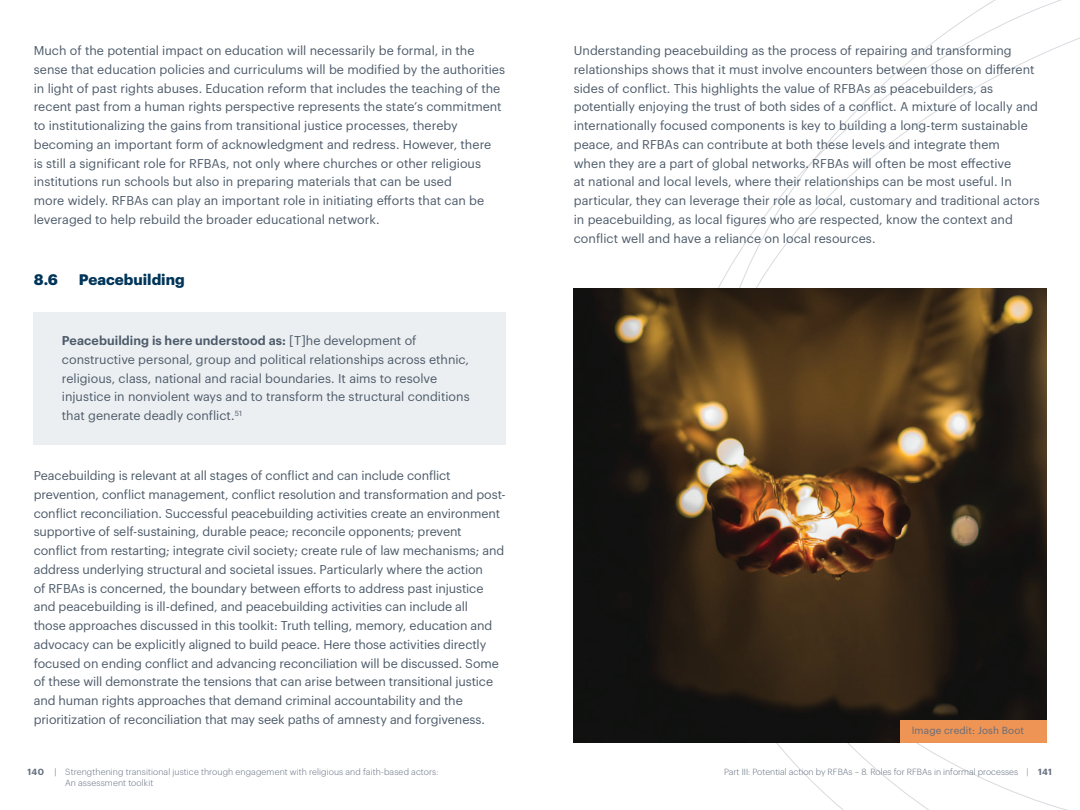
<style>
.page{position:relative;width:1080px;height:810px;background:#fff}
.page>*{position:absolute;margin:0;border:0;box-sizing:border-box;transform-origin:0 0}
.t1{font:700 15px "Graphik";color:#003559}
.t2{font:12.5px/18.8px "Graphik";letter-spacing:-.005em;color:#4d5b6a}
.t3{font:10px "Graphik";letter-spacing:.01em;color:#616b7d}
.t4{font:300 8.75px "Graphik";letter-spacing:.01em;color:#616b7d}
.t5{font:600 8.75px "Graphik";color:#616b7d}
.s1{font-weight:600}
.s2{color:#4d5b6a}
</style>
<div class="page">
<svg style="left:672px;top:0;width:408px;height:810px"></svg>
<div style="left:34px;top:312px;width:472px;height:133px;background:#eceff1"></div>
<img style="left:574px;top:288px;width:472px;height:454px">
<div style="left:900px;top:720px;width:146px;height:22px;background:#ee9454"></div>
<p class="t2" style="left:34px;top:40px;width:473px">Much of the potential impact on education will necessarily be formal, in the sense that education policies and curriculums will be modified by the authorities in light of past rights abuses. Education reform that includes the teaching of the recent past from a human rights perspective represents the state’s commitment to institutionalizing the gains from transitional justice processes, thereby becoming an important form of acknowledgment and redress. However, there<br>is still a significant role for RFBAs, not only where churches or other religious institutions run schools but also in preparing materials that can be used<br>more widely. RFBAs can play an important role in initiating efforts that can be leveraged to help rebuild the broader educational network.</p>
<p class="t1" style="left:34px;top:268px;width:26px">8.6</p>
<p class="t1" style="left:79px;top:268px;width:107px">Peacebuilding</p>
<p class="t2" style="left:62px;top:330px;width:409px"><span class="s1">Peacebuilding is here understood as:</span> [T]he development of constructive personal, group and political relationships across ethnic, religious, class, national and racial boundaries. It aims to resolve injustice in nonviolent ways and to transform the structural conditions that generate deadly conflict.<sup>51</sup></p>
<p class="t2" style="left:34px;top:465px;width:474px">Peacebuilding is relevant at all stages of conflict and can include conflict prevention, conflict management, conflict resolution and transformation and post&shy;conflict reconciliation. Successful peacebuilding activities create an environment supportive of self-sustaining, durable peace; reconcile opponents; prevent conflict from restarting; integrate civil society; create rule of law mechanisms; and address underlying structural and societal issues. Particularly where the action<br>of RFBAs is concerned, the boundary between efforts to address past injustice and peacebuilding is ill-defined, and peacebuilding activities can include all<br>those approaches discussed in this toolkit: Truth telling, memory, education and advocacy can be explicitly aligned to build peace. Here those activities directly focused on ending conflict and advancing reconciliation will be discussed. Some of these will demonstrate the tensions that can arise between transitional justice and human rights approaches that demand criminal accountability and the prioritization of reconciliation that may seek paths of amnesty and forgiveness.</p>
<p class="t2" style="left:574px;top:40px;width:468px">Understanding peacebuilding as the process of repairing and transforming relationships shows that it must involve encounters between those on different sides of conflict. This highlights the value of RFBAs as peacebuilders, as potentially enjoying the trust of both sides of a conflict. A mixture of locally and internationally focused components is key to building a long-term sustainable peace, and RFBAs can contribute at both these levels and integrate them<br>when they are a part of global networks. RFBAs will often be most effective<br>at national and local levels, where their relationships can be most useful. In particular, they can leverage their role as local, customary and traditional actors in peacebuilding, as local figures who are respected, know the context and conflict well and have a reliance on local resources.</p>
<p class="t3" style="left:912px;top:723px;width:114px">Image credit: Josh Boot</p>
<p class="t5" style="left:28px;top:766px;width:18px">140</p>
<p class="t4" style="left:55px;top:766px;width:385px"><span class="s2">|</span> Strengthening transitional justice through engagement with religious and faith-based actors:</p>
<p class="t4" style="left:724px;top:766px;width:329px">Part III: Potential action by RFBAs – 8. Roles for RFBAs in informal processes | <span class="s1">141</span></p>
<p class="t4" style="left:65px;top:777px;width:90px">An assessment toolkit</p>
</div>
